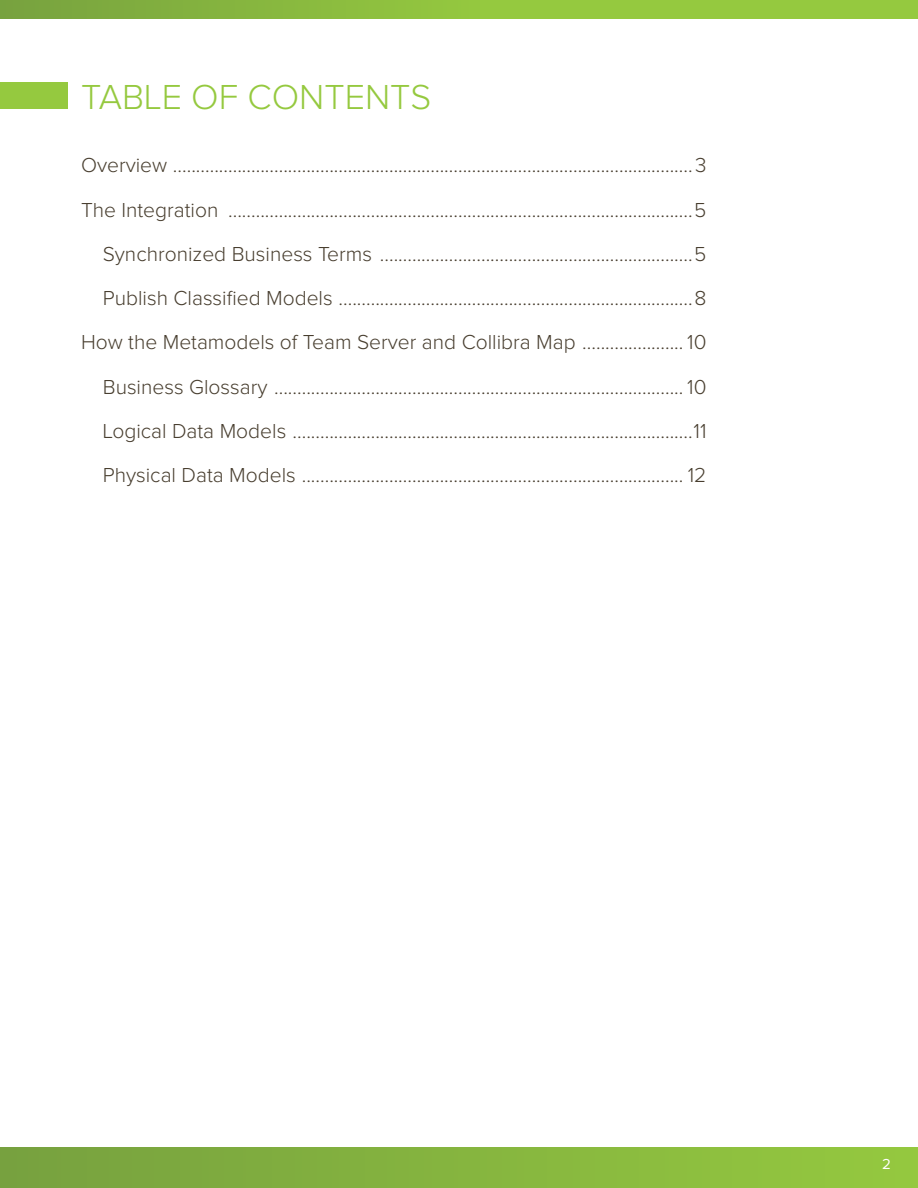
<style>
.page{position:relative;width:918px;height:1188px;background:#fff}
.page>*{position:absolute;margin:0;border:0;box-sizing:border-box;transform-origin:0 0}
.t1{font:300 36px "Proxima Nova";color:#95c93f}
.t2{font:300 21px/44.2px "Proxima Nova";color:#483e2f;text-align:right}
.t3{font:15px "Proxima Nova";color:#fff}
</style>
<div class="page">
<div style="left:0;top:0;width:918px;height:19px;background:linear-gradient(to right,#7eaa3f,#9cd33f)"></div>
<div style="left:0;top:1148px;width:918px;height:40px;background:linear-gradient(to right,#77a13f,#95c83f)"></div>
<div style="left:0;top:82px;width:68px;height:28px;background:#95c93f"></div>
<h1 class="t1" style="left:81px;top:81px;width:352px">TABLE OF CONTENTS</h1>
<p class="t2" style="left:81px;top:144px;width:627px">Overview .................................................................................................................3<br>The Integration .....................................................................................................5<br>Synchronized Business Terms ....................................................................5<br>Publish Classified Models .............................................................................8<br>How the Metamodels of Team Server and Collibra Map ...................... 10<br>Business Glossary ......................................................................................... 10<br>Logical Data Models .......................................................................................11<br>Physical Data Models ................................................................................... 12</p>
<p class="t3" style="left:882px;top:1155px;width:10px">2</p>
</div>
